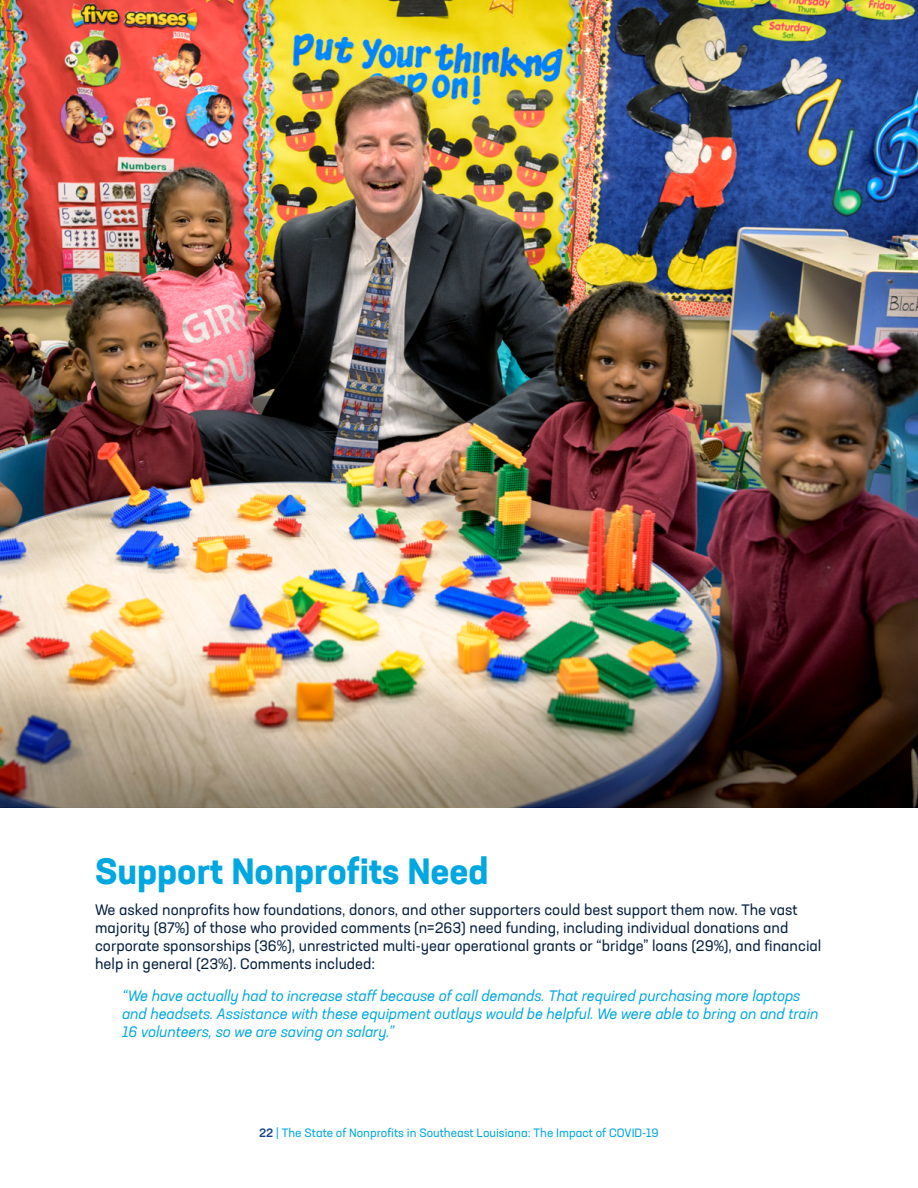
<style>
.page{position:relative;width:918px;height:1188px;background:#fff}
.page>*{position:absolute;margin:0;border:0;box-sizing:border-box;transform-origin:0 0}
.t1{font:700 36px "Neusa Next Std";color:#00a7e1}
.t2{font:15px/18px "Neusa Next Std";color:#072040}
.t3{font:italic 15px/18px "Neusa Next Std";color:#00a7e1}
.t4{font:12px "Neusa Next Std";color:#00a7e1}
.s1{font-weight:500;color:#15428a}
</style>
<div class="page">
<img style="left:0;top:0;width:918px;height:807px">
<h1 class="t1" style="left:95px;top:848px;width:395px">Support Nonprofits Need</h1>
<p class="t2" style="left:95px;top:901px;width:728px">We asked nonprofits how foundations, donors, and other supporters could best support them now. The vast majority (87%) of those who provided comments (n=263) need funding, including individual donations and corporate sponsorships (36%), unrestricted multi-year operational grants or “bridge” loans (29%), and financial help in general (23%). Comments included:</p>
<p class="t3" style="left:122px;top:986px;width:698px">“We have actually had to increase staff because of call demands. That required purchasing more laptops and headsets. Assistance with these equipment outlays would be helpful. We were able to bring on and train<br>16 volunteers, so we are saving on salary.”</p>
<p class="t4" style="left:259px;top:1125px;width:401px"><span class="s1">22</span> | The State of Nonprofits in Southeast Louisiana: The Impact of COVID-19</p>
</div>
